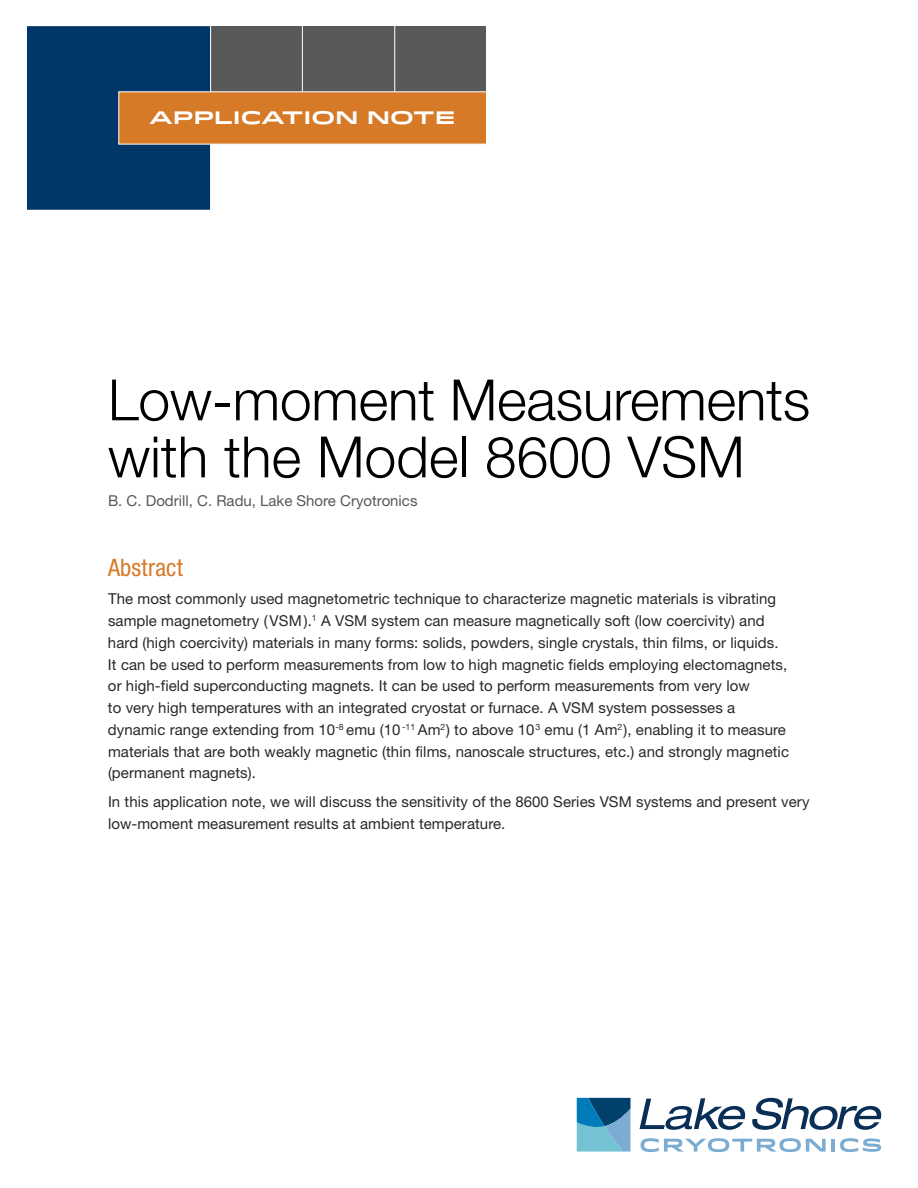
<style>
.page{position:relative;width:918px;height:1188px;background:#fff}
.page>*{position:absolute;margin:0;border:0;box-sizing:border-box;transform-origin:0 0}
.t1{font:300 57px/57px "Helvetica Neue LT Std";letter-spacing:-.005em;color:#000}
.t2{font:condensed 24px "Helvetica Neue LTW1 G";letter-spacing:.01em;color:#d77a27}
.t3{font:700 18px "Idlewild";color:#fff}
.t4{font:15px/21.8px "Helvetica Neue LT Std";letter-spacing:.005em;color:#292829}
.t5{font:15px "Helvetica Neue LTW1 G";color:#58595b}
</style>
<div class="page">
<svg style="left:27px;top:26px;width:459px;height:184px"></svg>
<svg style="left:577px;top:1098px;width:53px;height:54px;background:#428fb3"></svg>
<svg style="left:640px;top:1098px;width:241px;height:32px"></svg>
<svg style="left:641px;top:1138px;width:185px;height:14px"></svg>
<hr style="left:831px;top:1139px;width:4px;height:13px;background:#7badd3">
<svg style="left:840px;top:1138px;width:41px;height:14px"></svg>
<p class="t3" style="left:150px;top:104px;width:308px">APPLICATION NOTE</p>
<h1 class="t1" style="left:108px;top:370px;width:704px">Low-moment Measurements with the Model 8600 VSM</h1>
<p class="t5" style="left:108px;top:491px;width:311px">B. C. Dodrill, C. Radu, Lake Shore Cryotronics</p>
<h2 class="t2" style="left:108px;top:553px;width:76px">Abstract</h2>
<p class="t4" style="left:108px;top:588px;width:683px">The most commonly used magnetometric technique to characterize magnetic materials is vibrating sample magnetometry (VSM).<sup>1</sup> A VSM system can measure magnetically soft (low coercivity) and hard (high coercivity) materials in many forms: solids, powders, single crystals, thin films, or liquids.<br>It can be used to perform measurements from low to high magnetic fields employing electomagnets, or high-field superconducting magnets. It can be used to perform measurements from very low<br>to very high temperatures with an integrated cryostat or furnace. A VSM system possesses a dynamic range extending from 10<sup>-8</sup> emu (10 <sup>-11</sup> Am<sup>2</sup>) to above 10<sup>3</sup> emu (1 Am<sup>2</sup>), enabling it to measure materials that are both weakly magnetic (thin films, nanoscale structures, etc.) and strongly magnetic (permanent magnets).</p>
<p class="t4" style="left:108px;top:791px;width:703px">In this application note, we will discuss the sensitivity of the 8600 Series VSM systems and present very low-moment measurement results at ambient temperature.</p>
</div>
